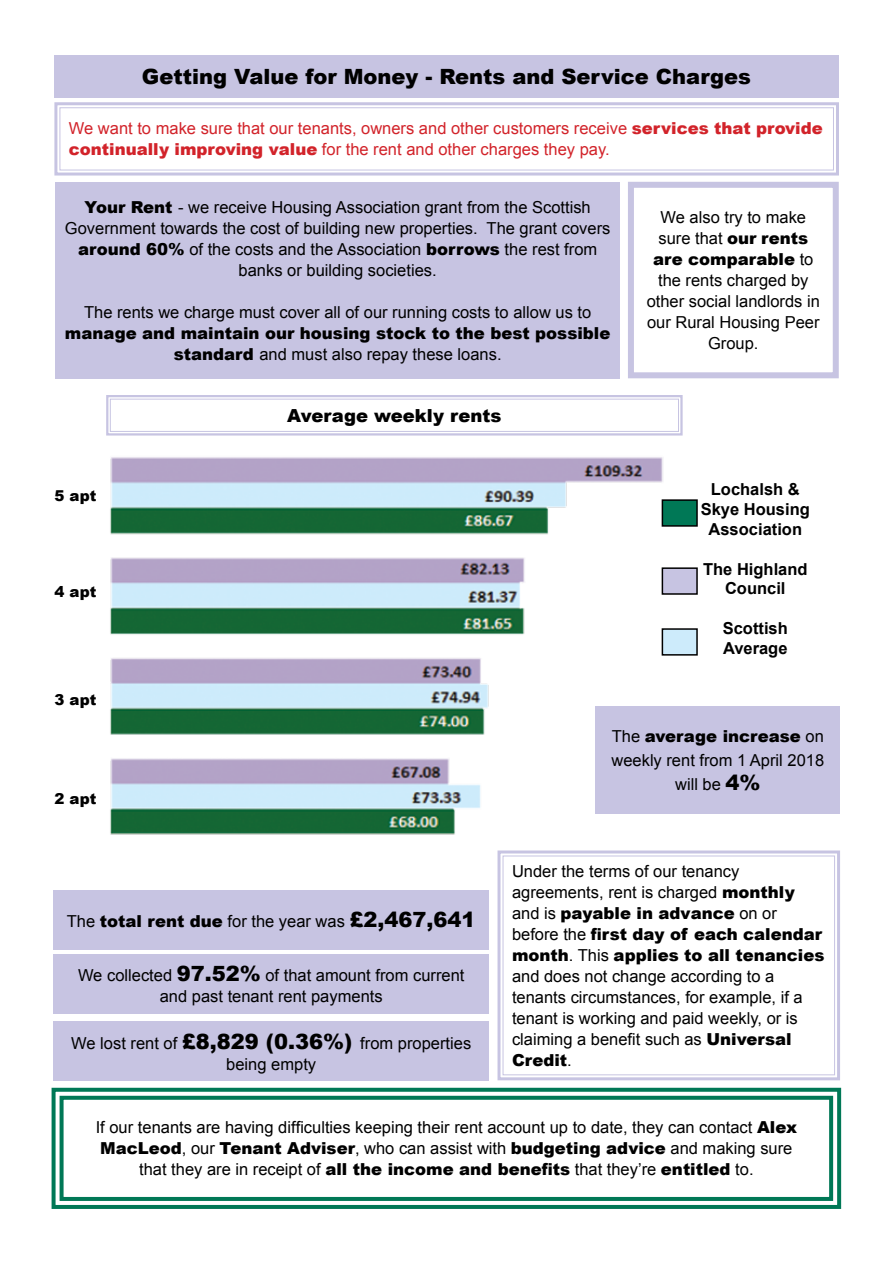
<style>
.page{position:relative;width:893px;height:1263px;background:#fff}
.page>*{position:absolute;margin:0;border:0;box-sizing:border-box;transform-origin:0 0}
.t1{font:900 21px "Arial";color:#000}
.t2{font:900 18px "Arial";color:#000}
.t3{font:16.5px/21px "Arial";color:#000;text-align:center}
.t4{font:16.5px/21px "Arial";color:#d2232a}
.t5{font:900 16.5px/21px "Arial";color:#000;text-align:center}
.t6{font:700 16.5px/19.8px "Arial";color:#000;text-align:center}
.t7{font:900 15px "Arial";letter-spacing:.005em;color:#000}
.s1{font-weight:900}
.s2{font-weight:400}
.s3{font-weight:900;font-size:21px}
</style>
<div class="page">
<div style="left:54px;top:55px;width:785px;height:42px;background:#c7c4e2"></div>
<div style="left:55px;top:182px;width:565px;height:196px;background:#c7c4e2"></div>
<svg style="left:51px;top:1087px;width:791px;height:122px"></svg>
<div style="left:60px;top:1096px;width:773px;height:105px;border:4px solid #007856"></div>
<div style="left:53px;top:954px;width:436px;height:60px;background:#c7c4e2"></div>
<div style="left:53px;top:1021px;width:436px;height:59px;background:#c7c4e2"></div>
<div style="left:628px;top:182px;width:211px;height:196px;border:6px solid #c7c4e2"></div>
<div style="left:53px;top:890px;width:436px;height:59px;background:#c7c4e2"></div>
<svg style="left:54px;top:102px;width:785px;height:74px"></svg>
<div style="left:59px;top:107px;width:775px;height:64px;border:1px solid #c7c4e2"></div>
<div style="left:662px;top:500px;width:35px;height:26px;background:#007856"></div>
<div style="left:662px;top:499px;width:36px;height:28px;border:2px solid #000"></div>
<div style="left:662px;top:629px;width:35px;height:26px;background:#cdebfb"></div>
<div style="left:662px;top:628px;width:36px;height:28px;border:2px solid #000"></div>
<div style="left:662px;top:568px;width:35px;height:26px;background:#c7c4e2"></div>
<div style="left:662px;top:567px;width:36px;height:28px;border:2px solid #000"></div>
<div style="left:596px;top:706px;width:244px;height:108px;background:#c7c4e2"></div>
<svg style="left:106px;top:395px;width:577px;height:41px"></svg>
<div style="left:110px;top:399px;width:569px;height:33px;border:1px solid #c7c4e2"></div>
<svg style="left:497px;top:850px;width:343px;height:231px"></svg>
<div style="left:502px;top:855px;width:333px;height:220px;border:1px solid #c7c4e2"></div>
<img style="left:110px;top:457px;width:559px;height:378px">
<p class="t1" style="left:142px;top:61px;width:611px">Getting Value for Money - Rents and Service Charges</p>
<p class="t4" style="left:69px;top:118px;width:755px">We want to make sure that our tenants, owners and other customers receive <span class="s1">services that provide continually improving value</span> for the rent and other charges they pay.</p>
<p class="t3" style="left:65px;top:196px;width:547px"><span class="s1">Your Rent</span> - we receive Housing Association grant from the Scottish Government towards the cost of building new properties. The grant covers <span class="s1">around 60%</span> of the costs and the Association <span class="s1">borrows</span> the rest from banks or building societies.</p>
<p class="t3" style="left:84px;top:301px;width:509px">The rents we charge must cover all of our running costs to allow us to</p>
<p class="t5" style="left:65px;top:322px;width:547px">manage and maintain our housing stock to the best possible standard <span class="s2">and must also repay these loans.</span></p>
<p class="t7" style="left:55px;top:485px;width:43px">5 apt</p>
<p class="t7" style="left:55px;top:581px;width:43px">4 apt</p>
<p class="t7" style="left:55px;top:689px;width:43px">3 apt</p>
<p class="t2" style="left:287px;top:402px;width:216px">Average weekly rents</p>
<p class="t3" style="left:647px;top:207px;width:175px">We also try to make sure that <span class="s1">our rents are comparable</span> to the rents charged by other social landlords in our Rural Housing Peer<br>Group.</p>
<p class="t6" style="left:701px;top:480px;width:111px">Lochalsh &amp;<br>Skye Housing<br>Association</p>
<p class="t6" style="left:703px;top:559px;width:106px">The Highland<br>Council</p>
<p class="t6" style="left:723px;top:619px;width:67px;text-align:left">Scottish<br>Average</p>
<p class="t7" style="left:55px;top:788px;width:43px">2 apt</p>
<p class="t3" style="left:67px;top:911px;width:410px">The <span class="s1">total rent due</span> for the year was <span class="s3">£2,467,641</span></p>
<p class="t3" style="left:78px;top:965px;width:388px">We collected <span class="s3">97.52%</span> of that amount from current and past tenant rent payments</p>
<p class="t3" style="left:71px;top:1032px;width:401px">We lost rent of <span class="s3">£8,829 (0.36%)</span> from properties being empty</p>
<p class="t3" style="left:611px;top:724px;width:214px;line-height:24px">The <span class="s1">average increase</span> on weekly rent from 1 April 2018 will be <span class="s3">4%</span></p>
<p class="t3" style="left:512px;top:861px;width:314px;text-align:left">Under the terms of our tenancy agreements, rent is charged <span class="s1">monthly </span>and is <span class="s1">payable in advance</span> on or before the <span class="s1">first day of each calendar month</span>. This <span class="s1">applies to all tenancies </span>and does not change according to a tenants circumstances, for example, if a tenant is working and paid weekly, or is claiming a benefit such as <span class="s1">Universal<br>Credit</span>.</p>
<p class="t3" style="left:96px;top:1117px;width:703px">If our tenants are having difficulties keeping their rent account up to date, they can contact <span class="s1">Alex<br>MacLeod</span>, our <span class="s1">Tenant Adviser</span>, who can assist with <span class="s1">budgeting advice</span> and making sure that they are in receipt of <span class="s1">all the income and benefits</span> that they’re <span class="s1">entitled</span> to.</p>
</div>
